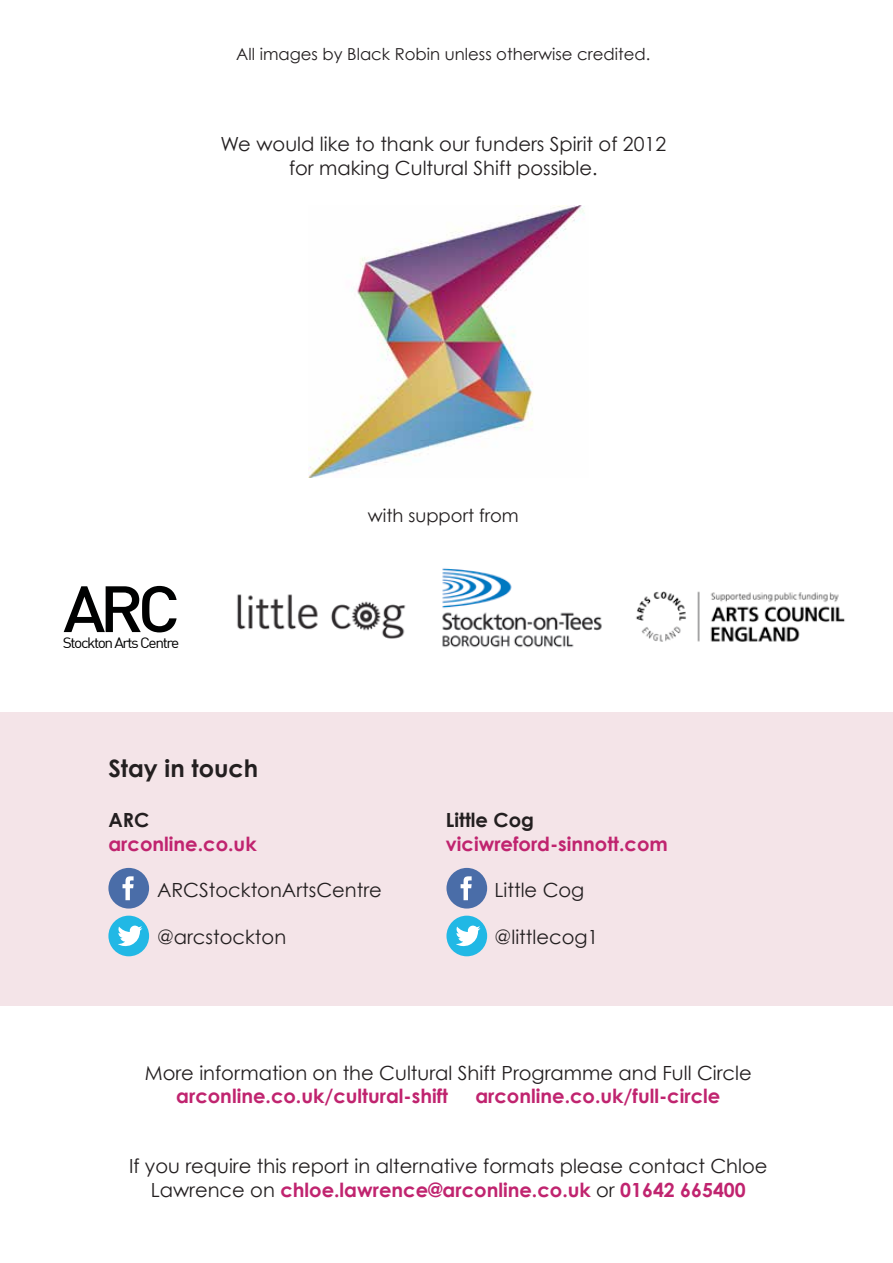
<style>
.page{position:relative;width:893px;height:1263px;background:#fff}
.page>*{position:absolute;margin:0;border:0;box-sizing:border-box;transform-origin:0 0}
.t1{font:500 64.35px "DIN Pro";color:#000101;scale:1.05 1}
.t2{font:700 24px "Century Gothic";color:#231f20}
.t3{font:19.5px/23.4px "Century Gothic";color:#231f20;text-align:center}
.t4{font:700 19.5px "Century Gothic";color:#c0246f}
.t5{font:700 19.5px "Century Gothic";color:#231f20}
.t6{font:18px "Century Gothic";color:#231f20}
.t7{font:16.5px "Century Gothic";color:#231f20}
.t8{font:14.7px "DIN";letter-spacing:-.09em;color:#000101;scale:1.05 1}
.s1{font-weight:700;color:#c0246f}
</style>
<div class="page">
<div style="left:0;top:712px;width:893px;height:294px;background:#f4e4e8"></div>
<img style="left:237px;top:594px;width:169px;height:45px">
<img style="left:636px;top:591px;width:209px;height:51px">
<img style="left:442px;top:568px;width:160px;height:80px">
<img style="left:309px;top:205px;width:276px;height:273px">
<div style="left:446px;top:916px;width:41px;height:40px;background:#21b8e5;border-radius:50%"></div>
<div style="left:108px;top:916px;width:41px;height:40px;background:#21b8e5;border-radius:50%"></div>
<div style="left:446px;top:868px;width:41px;height:40px;background:#4a6da8;border-radius:50%"></div>
<div style="left:108px;top:868px;width:41px;height:40px;background:#4a6da8;border-radius:50%"></div>
<svg style="left:456px;top:925px;width:24px;height:21px"></svg>
<svg style="left:118px;top:925px;width:24px;height:21px"></svg>
<svg style="left:461px;top:876px;width:11px;height:24px"></svg>
<svg style="left:123px;top:876px;width:11px;height:24px"></svg>
<p class="t7" style="left:236px;top:44px;width:415px">All images by Black Robin unless otherwise credited.</p>
<p class="t3" style="left:220px;top:132px;width:447px">We would like to thank our funders Spirit of 2012 for making Cultural Shift possible.</p>
<h1 class="t1" style="left:63px;top:567px;width:113px">ARC</h1>
<p class="t8" style="left:63px;top:633px;width:112px">Stockton Arts Centre</p>
<p class="t6" style="left:368px;top:505px;width:153px">with support from</p>
<p class="t2" style="left:108px;top:750px;width:151px">Stay in touch</p>
<p class="t5" style="left:108px;top:805px;width:42px">ARC</p>
<p class="t4" style="left:108px;top:829px;width:150px">arconline.co.uk</p>
<p class="t3" style="left:157px;top:878px;width:226px">ARCStocktonArtsCentre</p>
<p class="t3" style="left:157px;top:925px;width:131px">@arcstockton</p>
<p class="t5" style="left:446px;top:805px;width:90px">Little Cog</p>
<p class="t4" style="left:446px;top:829px;width:223px">viciwreford-sinnott.com</p>
<p class="t3" style="left:495px;top:878px;width:91px">Little Cog</p>
<p class="t3" style="left:495px;top:925px;width:105px">@littlecog1</p>
<p class="t3" style="left:145px;top:1061px;width:608px">More information on the Cultural Shift Programme and Full Circle</p>
<p class="t4" style="left:176px;top:1081px;width:273px">arconline.co.uk/cultural-shift</p>
<p class="t4" style="left:475px;top:1081px;width:246px">arconline.co.uk/full-circle</p>
<p class="t3" style="left:129px;top:1154px;width:640px">If you require this report in alternative formats please contact Chloe<br>Lawrence on <span class="s1">chloe.lawrence@arconline.co.uk</span> or <span class="s1">01642 665400</span></p>
</div>
